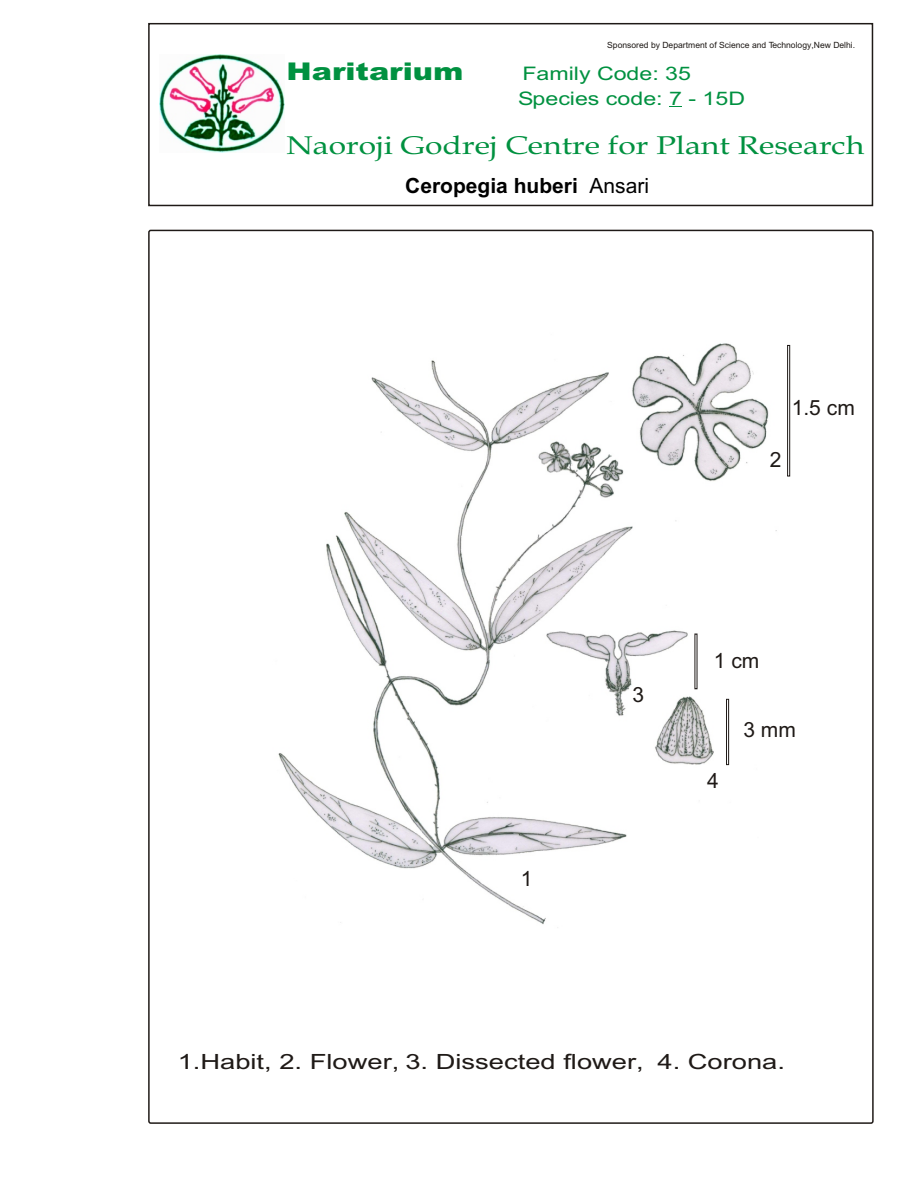
<style>
.page{position:relative;width:918px;height:1188px;background:#fff}
.page>*{position:absolute;margin:0;border:0;box-sizing:border-box;transform-origin:0 0}
.t1{font:25.65px "Book Antiqua";color:#009140;scale:1.24 1}
.t2{font:900 24.45px "Arial";color:#009140;scale:1.24 1}
.t3{font:21px "Arial";color:#1f1a17;scale:1.3 1}
.t4{font:700 21px "Arial";color:#000}
.t5{font:21px "Arial";color:#1f1a17}
.t6{font:18.6px/24.5px "Arial";color:#009140;scale:1.24 1}
.t7{font:8.55px "Arial";color:#1f1a17}
.s1{font-weight:400}
</style>
<div class="page">
<svg style="left:669px;top:106px;width:13px;height:1px"></svg>
<img style="left:160px;top:55px;width:124px;height:97px">
<div style="left:148px;top:23px;width:725px;height:183px;border:2px solid #1f1a17"></div>
<img style="left:278px;top:343px;width:499px;height:585px">
<div style="left:726px;top:699px;width:3px;height:66px;border:1px solid #1f1a17"></div>
<div style="left:787px;top:345px;width:3px;height:131px;border:1px solid #1f1a17"></div>
<p class="t7" style="left:607px;top:42px;width:250px">Sponsored by Department of Science and Technology,New Delhi.</p>
<h2 class="t2" style="left:287px;top:63px;width:144px">Haritarium</h2>
<h3 class="t6" style="left:518px;top:63px;width:184px">Family Code: 35<br>Species code: 7 - 15D</h3>
<h1 class="t1" style="left:287px;top:136px;width:467px">Naoroji Godrej Centre for Plant Research</h1>
<h3 class="t4" style="left:405px;top:178px;width:245px">Ceropegia huberi <span class="s1">Ansari</span></h3>
<h3 class="t5" style="left:521px;top:870px;width:13px">1</h3>
<h3 class="t5" style="left:792px;top:400px;width:65px">1.5 cm</h3>
<h3 class="t5" style="left:770px;top:451px;width:13px">2</h3>
<h3 class="t5" style="left:632px;top:687px;width:13px">3</h3>
<h3 class="t5" style="left:714px;top:652px;width:47px">1 cm</h3>
<h3 class="t5" style="left:707px;top:773px;width:13px">4</h3>
<h3 class="t5" style="left:743px;top:722px;width:54px">3 mm</h3>
<h3 class="t3" style="left:178px;top:1053px;width:469px">1.Habit, 2. Flower, 3. Dissected flower, 4. Corona.</h3>
</div>
